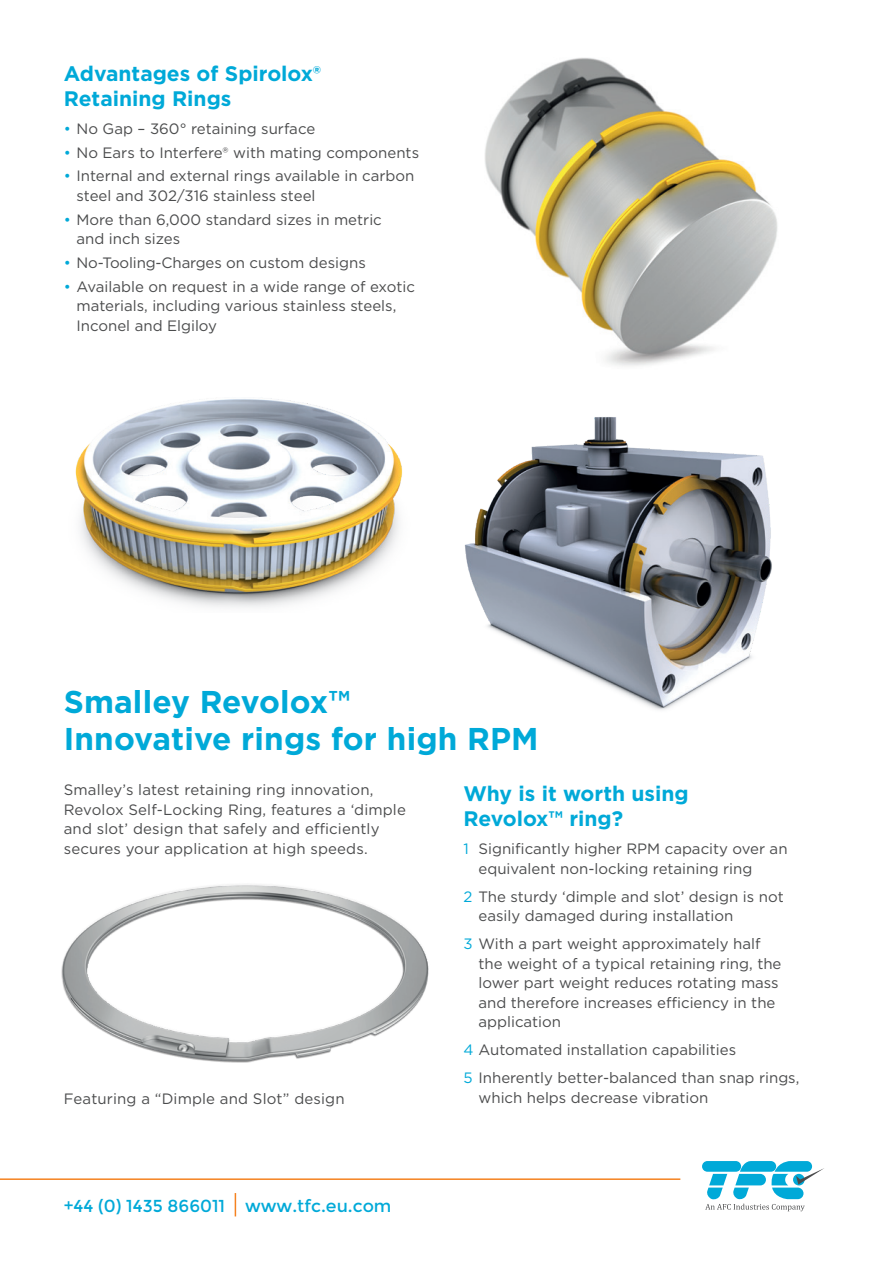
<style>
.page{position:relative;width:893px;height:1263px;background:#fff}
.page>*{position:absolute;margin:0;border:0;box-sizing:border-box;transform-origin:0 0}
.t1{font:700 31.5px/37.5px "Gotham";letter-spacing:.005em;color:#00a9d8}
.t2{font:24px "NATS";color:#00a9d8}
.t3{font:700 21px/25.2px "Gotham";color:#00a9d8}
.t4{font:15px/19.5px "Gotham";color:#4b4c4d}
.s1{color:#00a9d8}
</style>
<div class="page">
<img style="left:464px;top:417px;width:308px;height:293px">
<img style="left:75px;top:398px;width:328px;height:209px">
<svg style="left:235px;top:1193px;width:1px;height:23px"></svg>
<hr style="left:0;top:1178px;width:680px;height:2px;background:#f58220">
<img style="left:485px;top:58px;width:293px;height:308px">
<img style="left:61px;top:884px;width:368px;height:179px">
<svg style="left:702px;top:1161px;width:39px;height:11px"></svg>
<svg style="left:705px;top:1161px;width:119px;height:50px"></svg>
<h3 class="t3" style="left:64px;top:60px;width:259px">Advantages of Spirolox®<br>Retaining Rings</h3>
<p class="t4" style="left:64px;top:118px;width:253px"><span class="s1">•</span> No Gap – 360° retaining surface</p>
<p class="t4" style="left:64px;top:142px;width:357px"><span class="s1">•</span> No Ears to Interfere® with mating components</p>
<p class="t4" style="left:77px;top:166px;width:339px;text-indent:-13px"><span class="s1">•</span> Internal and external rings available in carbon steel and 302/316 stainless steel</p>
<p class="t4" style="left:77px;top:209px;width:307px;text-indent:-13px"><span class="s1">•</span> More than 6,000 standard sizes in metric and inch sizes</p>
<p class="t4" style="left:64px;top:252px;width:304px"><span class="s1">•</span> No-Tooling-Charges on custom designs</p>
<p class="t4" style="left:77px;top:276px;width:340px;text-indent:-13px"><span class="s1">•</span> Available on request in a wide range of exotic materials, including various stainless steels,<br>Inconel and Elgiloy</p>
<h1 class="t1" style="left:64px;top:683px;width:476px">Smalley Revolox™<br>Innovative rings for high RPM</h1>
<p class="t4" style="left:64px;top:780px;width:344px">Smalley’s latest retaining ring innovation, Revolox Self-Locking Ring, features a ‘dimple and slot’ design that safely and efficiently secures your application at high speeds.</p>
<h3 class="t3" style="left:463px;top:781px;width:227px">Why is it worth using<br>Revolox™ ring?</h3>
<p class="t4" style="left:478px;top:839px;width:311px;text-indent:-15px"><span class="s1">1</span> Significantly higher RPM capacity over an equivalent non-locking retaining ring</p>
<p class="t4" style="left:478px;top:886px;width:307px;text-indent:-15px"><span class="s1">2</span> The sturdy ‘dimple and slot’ design is not easily damaged during installation</p>
<p class="t4" style="left:478px;top:934px;width:304px;text-indent:-15px"><span class="s1">3</span> With a part weight approximately half the weight of a typical retaining ring, the lower part weight reduces rotating mass and therefore increases efficiency in the application</p>
<p class="t4" style="left:463px;top:1036px;width:337px;line-height:28px"><span class="s1">4</span> Automated installation capabilities<br><span class="s1">5</span> Inherently better-balanced than snap rings,</p>
<p class="t4" style="left:478px;top:1087px;width:231px">which helps decrease vibration</p>
<p class="t4" style="left:64px;top:1088px;width:282px">Featuring a “Dimple and Slot” design</p>
<h2 class="t2" style="left:64px;top:1189px;width:329px">+44 (0) 1435 866011 www.tfc.eu.com</h2>
</div>
